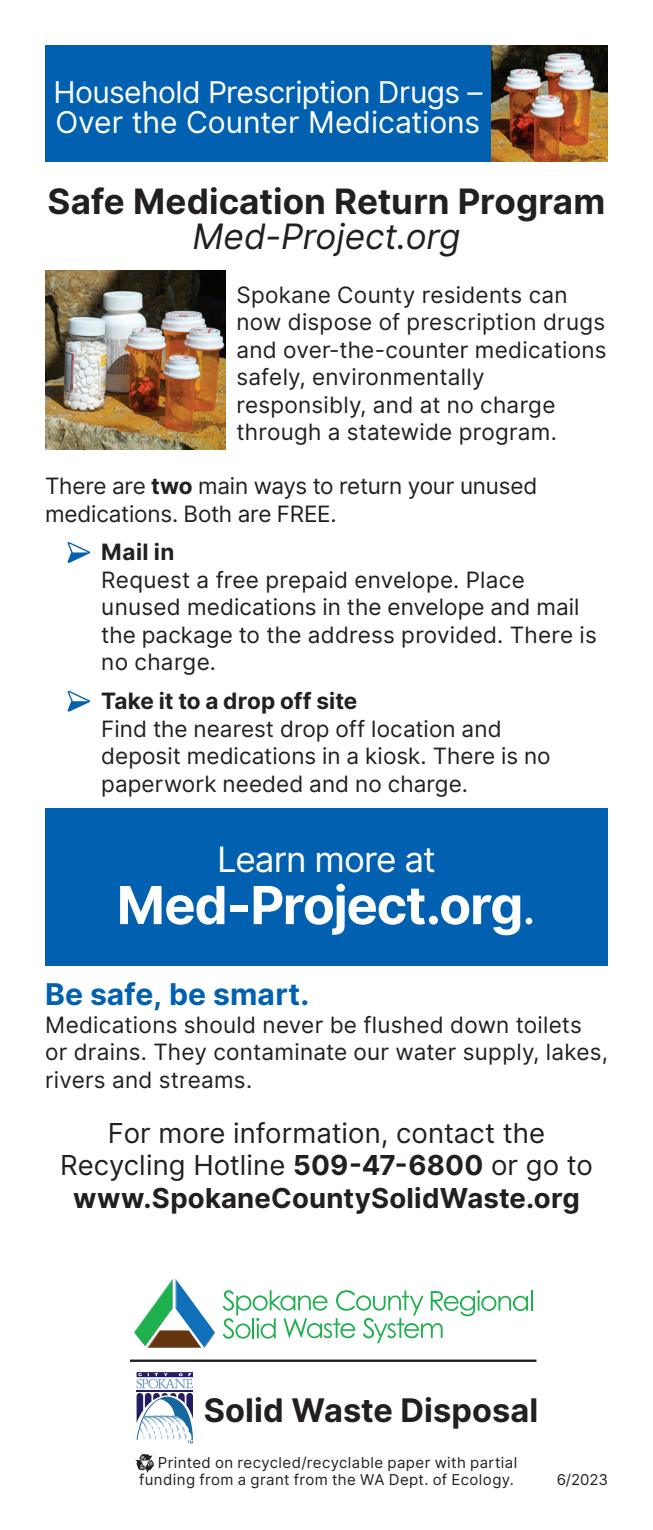
<style>
.page{position:relative;width:653px;height:1530px;background:#fff}
.page>*{position:absolute;margin:0;border:0;box-sizing:border-box;transform-origin:0 0}
.t1{font:700 52.5px "Inter";letter-spacing:-.025em;color:#fff}
.t2{font:700 35px "Inter";color:#231f20}
.t3{font:italic 35px "Inter";color:#231f20}
.t4{font:35px "Inter";letter-spacing:-.03em;color:#fff}
.t5{font:700 32.5px "Inter";letter-spacing:.005em;color:#231f20}
.t6{font:30px/30px "Inter";letter-spacing:-.015em;color:#fff}
.t7{font:700 30px "Inter";letter-spacing:.005em;color:#0161b0}
.t8{font:27.5px/32.5px "Inter";letter-spacing:.005em;color:#231f20;text-align:center}
.t9{font:22.5px/27.5px "Inter";letter-spacing:.005em;color:#231f20}
.t10{font:700 22.5px "Inter";letter-spacing:.005em;color:#231f20}
.t11{font:15px/17.5px "Inter";letter-spacing:.025em;color:#231f20;text-align:right}
.s1{font-weight:700}
.s2{font-weight:400}
</style>
<div class="page">
<div style="left:45px;top:809px;width:563px;height:157px;background:#0161b0"></div>
<img style="left:491px;top:45px;width:117px;height:117px">
<div style="left:45px;top:45px;width:445px;height:117px;background:#0161b0"></div>
<img style="left:45px;top:270px;width:180px;height:180px">
<svg style="left:67px;top:542px;width:23px;height:21px"></svg>
<svg style="left:67px;top:691px;width:23px;height:21px"></svg>
<svg style="left:135px;top:1454px;width:19px;height:19px"></svg>
<hr style="left:130px;top:1360px;width:406px;height:2px;background:#231f20">
<svg style="left:134px;top:1279px;width:81px;height:69px"></svg>
<hr style="left:530px;top:1291px;width:2px;height:20px;background:#1fb04e">
<svg style="left:222px;top:1290px;width:306px;height:53px"></svg>
<svg style="left:136px;top:1372px;width:57px;height:72px"></svg>
<h3 class="t6" style="left:53px;top:77px;width:430px">Household Prescription Drugs –<br>Over the Counter Medications</h3>
<h2 class="t2" style="left:47px;top:175px;width:559px">Safe Medication Return Program</h2>
<h2 class="t3" style="left:192px;top:210px;width:270px">Med-Project.org</h2>
<p class="t9" style="left:236px;top:281px;width:371px">Spokane County residents can now dispose of prescription drugs and over-the-counter medications safely, environmentally responsibly, and at no charge through a statewide program.</p>
<p class="t9" style="left:45px;top:472px;width:493px">There are <span class="s1">two</span> main ways to return your unused medications. Both are FREE.</p>
<p class="t10" style="left:101px;top:536px;width:75px">Mail in</p>
<p class="t9" style="left:101px;top:566px;width:497px">Request a free prepaid envelope. Place unused medications in the envelope and mail the package to the address provided. There is no charge.</p>
<p class="t10" style="left:101px;top:685px;width:257px">Take it to a drop off site</p>
<p class="t9" style="left:101px;top:715px;width:451px">Find the nearest drop off location and deposit medications in a kiosk. There is no paperwork needed and no charge.</p>
<h2 class="t4" style="left:217px;top:833px;width:220px">Learn more at</h2>
<h1 class="t1" style="left:117px;top:867px;width:421px">Med-Project.org<span class="s2">.</span></h1>
<h3 class="t7" style="left:45px;top:972px;width:266px">Be safe, be smart.</h3>
<p class="t9" style="left:45px;top:1011px;width:564px">Medications should never be flushed down toilets or drains. They contaminate our water supply, lakes, rivers and streams.</p>
<p class="t8" style="left:60px;top:1117px;width:534px">For more information, contact the<br>Recycling Hotline <span class="s1">509-47-6800</span> or go to <span class="s1">www.SpokaneCountySolidWaste.org</span></p>
<h3 class="t5" style="left:204px;top:1387px;width:336px">Solid Waste Disposal</h3>
<p class="t11" style="left:139px;top:1453px;width:379px">Printed on recycled/recyclable paper with partial funding from a grant from the WA Dept. of Ecology.</p>
<p class="t11" style="left:556px;top:1471px;width:53px">6/2023</p>
</div>
